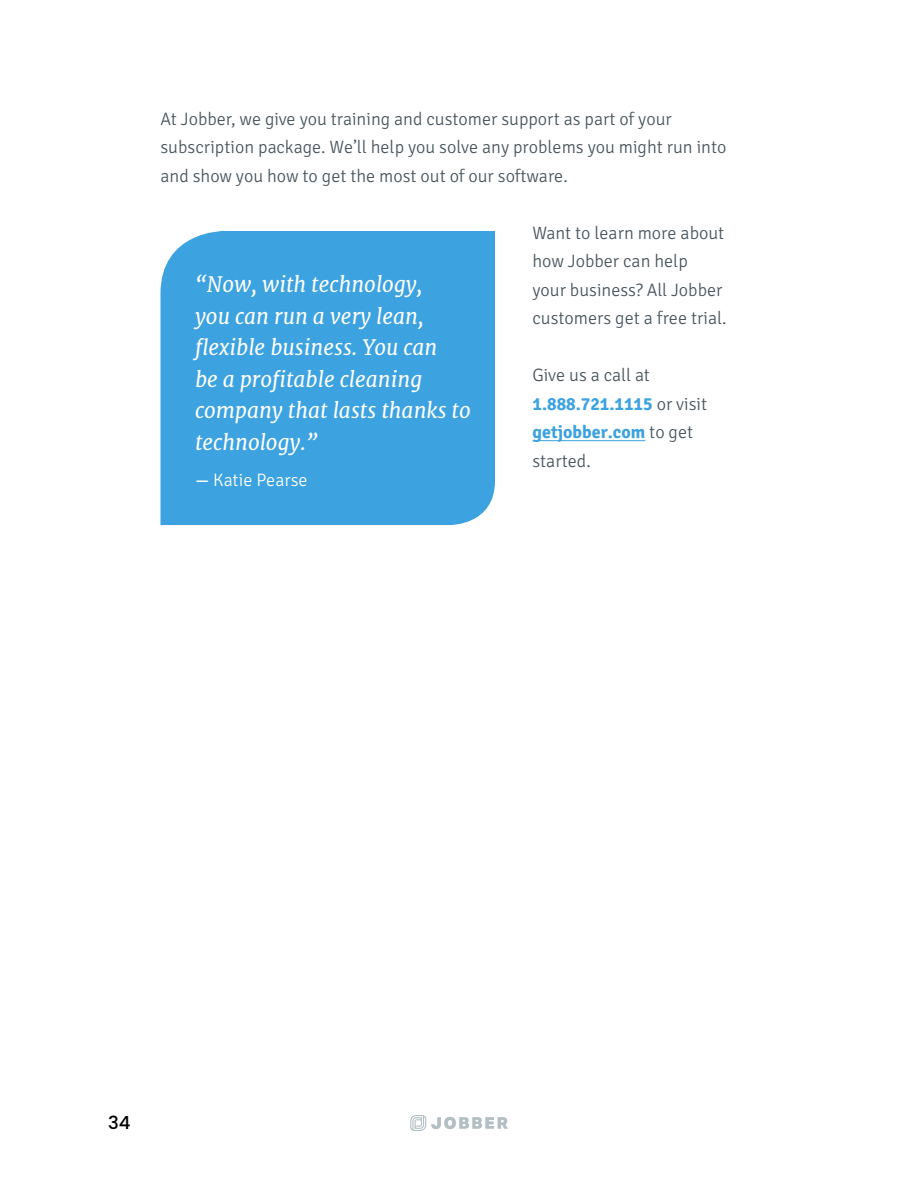
<style>
.page{position:relative;width:918px;height:1188px;background:#fff}
.page>*{position:absolute;margin:0;border:0;box-sizing:border-box;transform-origin:0 0}
.t1{font:italic 21px/31.5px "Merriweather";color:#fff}
.t2{font:300 18px/28.5px "Signika Negative";color:#47545c}
.t3{font:300 18px "Signika Negative";color:#fff}
.t4{font:500 18px "Poppins";color:#000}
.s1{font-weight:700;color:#3ca2e0}
.s2{font-weight:400}
</style>
<div class="page">
<svg style="left:410px;top:1115px;width:98px;height:16px"></svg>
<hr style="left:532px;top:440px;width:113px;height:1px;background:#3ca2e0">
<div style="left:161px;top:231px;width:334px;height:294px;background:#3ca2e0"></div>
<p class="t2" style="left:160px;top:105px;width:567px">At Jobber, we give you training and customer support as part of your subscription package. We’ll help you solve any problems you might run into and show you how to get the most out of our software.</p>
<p class="t2" style="left:533px;top:219px;width:196px">Want to learn more about how Jobber can help<br>your business? All Jobber customers get a free trial.</p>
<p class="t2" style="left:533px;top:361px;width:176px">Give us a call at<br><span class="s1">1.888.721.1115</span> or visit <span class="s1">getjobber.com</span> to get started.</p>
<p class="t1" style="left:195px;top:268px;width:277px">“Now, with technology,<br>you can run a very lean, flexible business. You can<br>be a profitable cleaning company that lasts thanks to technology.”</p>
<p class="t3" style="left:195px;top:470px;width:114px"><span class="s2">—</span> Katie Pearse</p>
<p class="t4" style="left:108px;top:1109px;width:24px">34</p>
</div>
